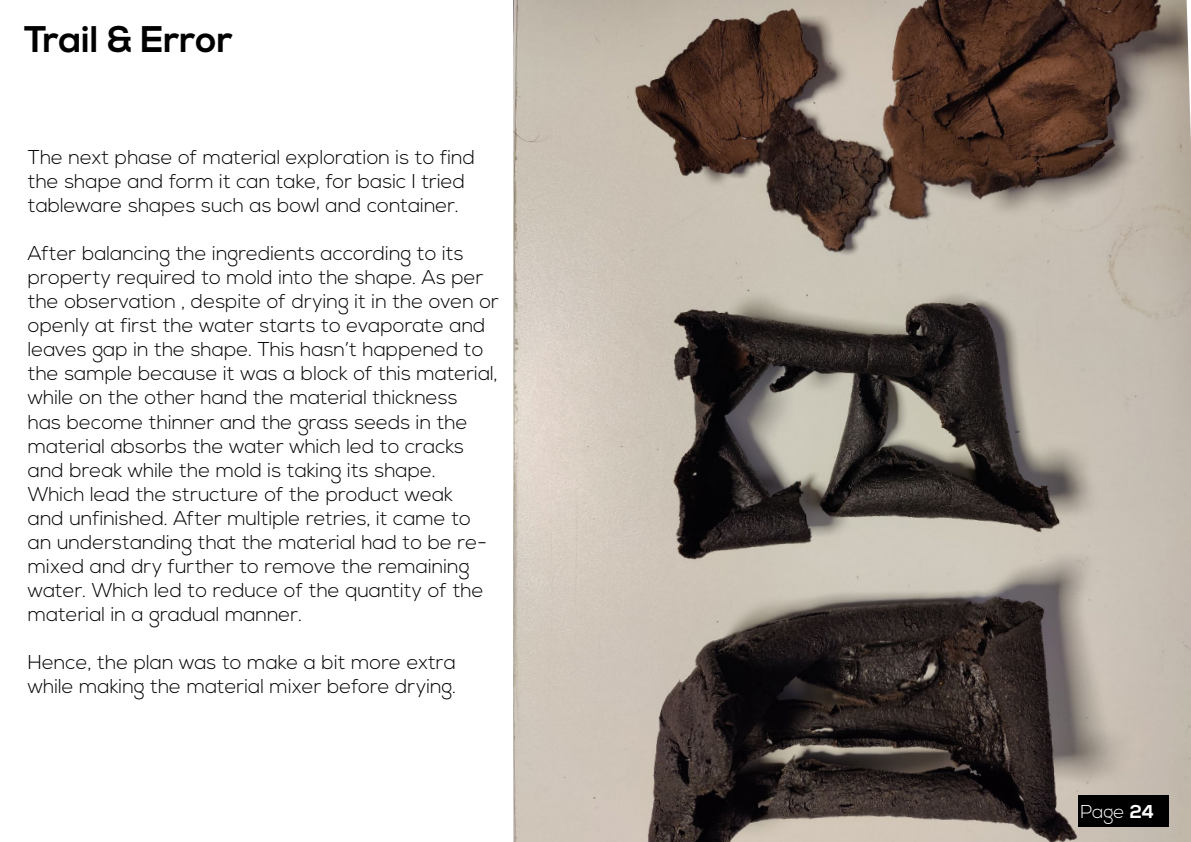
<style>
.page{position:relative;width:1191px;height:842px;background:#fff}
.page>*{position:absolute;margin:0;border:0;box-sizing:border-box;transform-origin:0 0}
.t1{font:700 37px "Nexa";color:#000}
.t2{font:300 20px/24px "Nexa";color:#000}
.t3{font:300 18.6px "Nexa";color:#fff}
.s1{font-weight:700}
</style>
<div class="page">
<img style="left:513px;top:0;width:678px;height:842px">
<div style="left:1078px;top:795px;width:91px;height:32px;background:#000"></div>
<h1 class="t1" style="left:24px;top:18px;width:210px">Trail &amp; Error</h1>
<p class="t2" style="left:28px;top:146px;width:449px">The next phase of material exploration is to find the shape and form it can take, for basic I tried tableware shapes such as bowl and container.</p>
<p class="t2" style="left:28px;top:242px;width:473px">After balancing the ingredients according to its property required to mold into the shape. As per the observation , despite of drying it in the oven or openly at first the water starts to evaporate and leaves gap in the shape. This hasn’t happened to the sample because it was a block of this material, while on the other hand the material thickness<br>has become thinner and the grass seeds in the material absorbs the water which led to cracks and break while the mold is taking its shape.<br>Which lead the structure of the product weak<br>and unfinished. After multiple retries, it came to an understanding that the material had to be re&shy;mixed and dry further to remove the remaining water. Which led to reduce of the quantity of the material in a gradual manner.</p>
<p class="t2" style="left:28px;top:650px;width:430px">Hence, the plan was to make a bit more extra while making the material mixer before drying.</p>
<p class="t3" style="left:1080px;top:801px;width:75px">Page <span class="s1">24</span></p>
</div>
